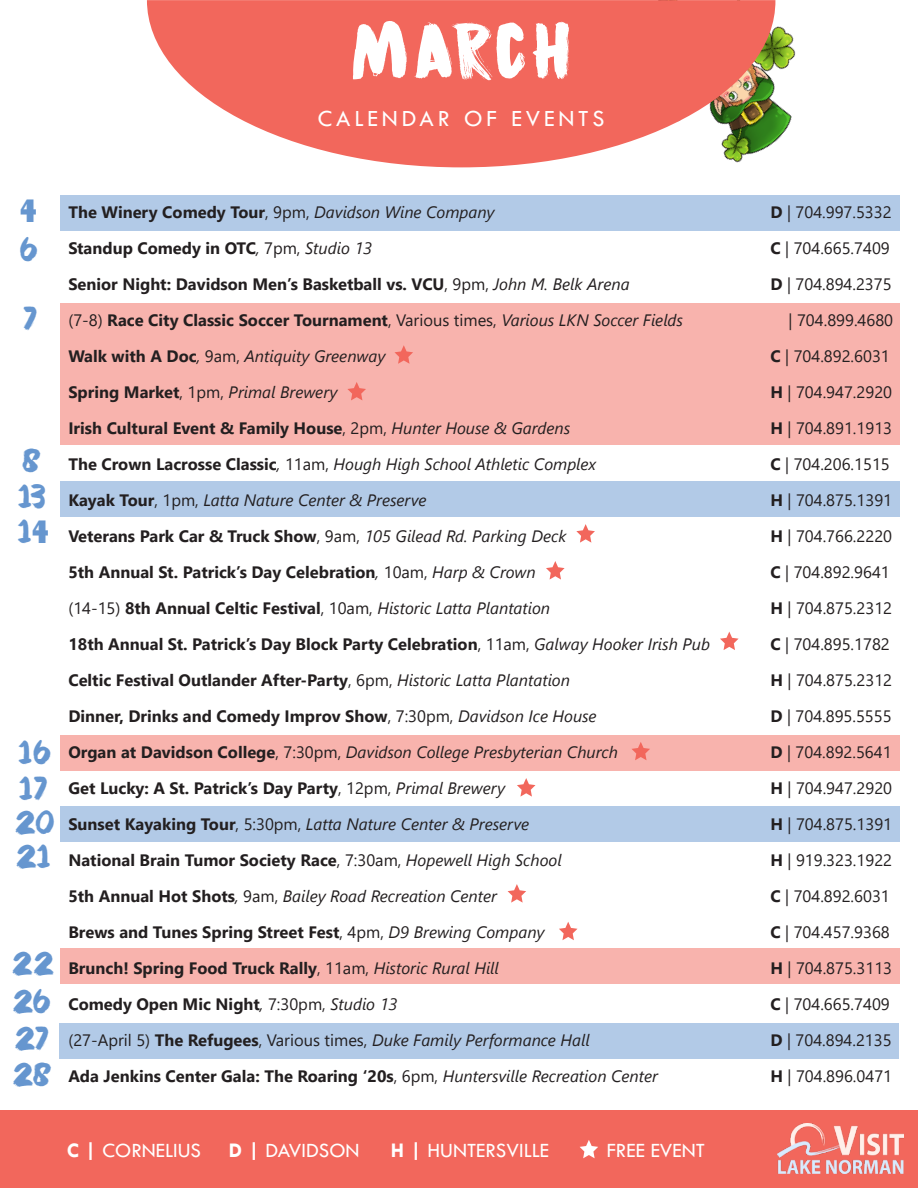
<style>
.page{position:relative;width:918px;height:1188px;background:#fff}
.page>*{position:absolute;margin:0;border:0;box-sizing:border-box;transform-origin:0 0}
.t1{font:69px "DK Cinnabar Brush";letter-spacing:.025em;color:#fff}
.t2{font:30px "DK Cinnabar Brush";letter-spacing:-.045em;color:#6696cf}
.t3{font:800 condensed 30px "Gill Sans";color:#6696cf}
.t4{font:24px "Tw Cen";letter-spacing:.16em;color:#fff}
.t5{font:21px "Tw Cen";color:#fff}
.t6{font:700 16.5px "Segoe UI";color:#231f20}
.t7{font:16.5px "Segoe UI";color:#231f20}
.t8{font:italic 16.5px "Segoe UI";color:#231f20}
.s1{font-family:"Gill Sans";font-weight:800;font-stretch:condensed}
.s2{font-weight:400}
.s3{font-weight:400;font-style:italic}
.s4{font-weight:700}
.s5{font-weight:700;font-style:normal}
.s6{font-style:normal}
.s7{font-style:italic}
</style>
<div class="page">
<div style="left:60px;top:1023px;width:839px;height:36px;background:#b2cae7"></div>
<div style="left:60px;top:948px;width:840px;height:36px;background:#f8b3ad"></div>
<div style="left:60px;top:481px;width:840px;height:36px;background:#b2cae7"></div>
<div style="left:60px;top:735px;width:840px;height:36px;background:#f8b3ad"></div>
<div style="left:60px;top:303px;width:840px;height:142px;background:#f8b3ad"></div>
<img style="left:776px;top:26px;width:20px;height:115px">
<div style="left:60px;top:195px;width:840px;height:36px;background:#b2cae7"></div>
<div style="left:60px;top:806px;width:840px;height:36px;background:#b2cae7"></div>
<div style="left:1px;top:1111px;width:917px;height:77px;background:#f2675c"></div>
<svg style="left:347px;top:382px;width:19px;height:18px"></svg>
<svg style="left:517px;top:778px;width:18px;height:19px"></svg>
<svg style="left:580px;top:1140px;width:18px;height:18px"></svg>
<svg style="left:632px;top:742px;width:18px;height:18px"></svg>
<svg style="left:559px;top:922px;width:19px;height:18px"></svg>
<svg style="left:576px;top:524px;width:19px;height:19px"></svg>
<svg style="left:147px;top:0;width:629px;height:167px;fill:#f2675c"></svg>
<img style="left:777px;top:1124px;width:127px;height:50px">
<svg style="left:394px;top:345px;width:19px;height:19px"></svg>
<svg style="left:508px;top:884px;width:18px;height:19px"></svg>
<svg style="left:546px;top:561px;width:19px;height:19px"></svg>
<svg style="left:720px;top:632px;width:19px;height:18px"></svg>
<p class="t1" style="left:351px;top:3px;width:222px">MARCH</p>
<p class="t4" style="left:318px;top:104px;width:288px">CALENDAR OF EVENTS</p>
<p class="t3" style="left:20px;top:192px;width:19px">4</p>
<p class="t2" style="left:19px;top:228px;width:20px">6</p>
<p class="t2" style="left:23px;top:297px;width:16px">7</p>
<p class="t2" style="left:22px;top:439px;width:21px">8</p>
<p class="t2" style="left:18px;top:476px;width:30px">13</p>
<p class="t2" style="left:17px;top:510px;width:34px">1<span class="s1">4</span></p>
<p class="t2" style="left:18px;top:731px;width:35px">16</p>
<p class="t2" style="left:19px;top:767px;width:31px">17</p>
<p class="t2" style="left:15px;top:801px;width:42px">20</p>
<p class="t2" style="left:16px;top:836px;width:37px">21</p>
<p class="t2" style="left:12px;top:942px;width:45px">22</p>
<p class="t2" style="left:12px;top:981px;width:40px">26</p>
<p class="t2" style="left:14px;top:1017px;width:36px">27</p>
<p class="t2" style="left:12px;top:1053px;width:41px">28</p>
<p class="t6" style="left:68px;top:196px;width:428px">The Winery Comedy Tour<span class="s2">, 9pm,</span> <span class="s3">Davidson Wine Company</span></p>
<p class="t7" style="left:770px;top:196px;width:123px"><span class="s4">D</span> | 704.997.5332</p>
<p class="t6" style="left:68px;top:232px;width:305px">Standup Comedy in OTC<span class="s3">,</span> <span class="s2">7pm,</span> <span class="s3">Studio 13</span></p>
<p class="t7" style="left:770px;top:232px;width:121px"><span class="s4">C</span> | 704.665.7409</p>
<p class="t6" style="left:68px;top:268px;width:563px">Senior Night: Davidson Men’s Basketball vs. VCU<span class="s2">, 9pm,</span> <span class="s3">John M. Belk Arena</span></p>
<p class="t7" style="left:770px;top:268px;width:123px"><span class="s4">D</span> | 704.894.2375</p>
<p class="t6" style="left:68px;top:304px;width:616px"><span class="s2">(7-8)</span> Race City Classic Soccer Tournament<span class="s2">, Various times,</span> <span class="s3">Various LKN Soccer Fields</span></p>
<p class="t7" style="left:789px;top:304px;width:106px">| 704.899.4680</p>
<p class="t8" style="left:68px;top:340px;width:319px"><span class="s5">Walk with A Doc</span>, <span class="s6">9am,</span> Antiquity Greenway</p>
<p class="t7" style="left:770px;top:340px;width:121px"><span class="s4">C</span> | 704.892.6031</p>
<p class="t8" style="left:68px;top:376px;width:271px"><span class="s5">Spring Market</span><span class="s6">, 1pm,</span> Primal Brewery</p>
<p class="t7" style="left:770px;top:376px;width:123px"><span class="s4">H</span> | 704.947.2920</p>
<p class="t6" style="left:68px;top:412px;width:503px">Irish Cultural Event &amp; Family House<span class="s2">, 2pm,</span> <span class="s3">Hunter House &amp; Gardens</span></p>
<p class="t7" style="left:770px;top:412px;width:123px"><span class="s4">H</span> | 704.891.1913</p>
<p class="t8" style="left:68px;top:448px;width:529px"><span class="s5">The Crown Lacrosse Classic</span>, <span class="s6">11am,</span> Hough High School Athletic Complex</p>
<p class="t7" style="left:770px;top:448px;width:121px"><span class="s4">C</span> | 704.206.1515</p>
<p class="t8" style="left:68px;top:484px;width:360px"><span class="s5">Kayak Tour</span><span class="s6">, 1pm,</span> Latta Nature Center &amp; Preserve</p>
<p class="t7" style="left:770px;top:484px;width:123px"><span class="s4">H</span> | 704.875.1391</p>
<p class="t6" style="left:68px;top:520px;width:500px">Veterans Park Car &amp; Truck Show<span class="s2">, 9am,</span> <span class="s3">105 Gilead Rd. Parking Deck</span></p>
<p class="t7" style="left:770px;top:520px;width:123px"><span class="s4">H</span> | 704.766.2220</p>
<p class="t6" style="left:68px;top:556px;width:469px">5th Annual St. Patrick’s Day Celebration<span class="s3">,</span> <span class="s2">10am,</span> <span class="s3">Harp &amp; Crown</span></p>
<p class="t7" style="left:770px;top:556px;width:121px"><span class="s4">C</span> | 704.892.9641</p>
<p class="t6" style="left:68px;top:592px;width:483px"><span class="s2">(14-15)</span> 8th Annual Celtic Festival<span class="s2">, 10am,</span> <span class="s3">Historic Latta Plantation</span></p>
<p class="t7" style="left:770px;top:592px;width:123px"><span class="s4">H</span> | 704.875.2312</p>
<p class="t6" style="left:68px;top:628px;width:643px">18th Annual St. Patrick’s Day Block Party Celebration<span class="s2">, 11am,</span> <span class="s3">Galway Hooker Irish Pub</span></p>
<p class="t7" style="left:770px;top:628px;width:121px"><span class="s4">C</span> | 704.895.1782</p>
<p class="t6" style="left:68px;top:664px;width:503px">Celtic Festival Outlander After-Party<span class="s2">, 6pm,</span> <span class="s3">Historic Latta Plantation</span></p>
<p class="t7" style="left:770px;top:664px;width:123px"><span class="s4">H</span> | 704.875.2312</p>
<p class="t6" style="left:68px;top:700px;width:530px">Dinner, Drinks and Comedy Improv Show<span class="s2">, 7:30pm,</span> <span class="s3">Davidson Ice House</span></p>
<p class="t7" style="left:770px;top:700px;width:123px"><span class="s4">D</span> | 704.895.5555</p>
<p class="t8" style="left:68px;top:736px;width:551px"><span class="s5">Organ at Davidson College</span><span class="s6">, 7:30pm,</span> Davidson College Presbyterian Church</p>
<p class="t7" style="left:770px;top:736px;width:123px"><span class="s4">D</span> | 704.892.5641</p>
<p class="t6" style="left:68px;top:772px;width:438px">Get Lucky: A St. Patrick’s Day Party<span class="s2">, 12pm,</span> <span class="s3">Primal Brewery</span></p>
<p class="t7" style="left:770px;top:772px;width:123px"><span class="s4">H</span> | 704.947.2920</p>
<p class="t8" style="left:68px;top:808px;width:462px"><span class="s5">Sunset Kayaking Tour</span><span class="s6">, 5:30pm,</span> Latta Nature Center &amp; Preserve</p>
<p class="t7" style="left:770px;top:808px;width:123px"><span class="s4">H</span> | 704.875.1391</p>
<p class="t6" style="left:68px;top:844px;width:495px">National Brain Tumor Society Race<span class="s2">, 7:30am,</span> <span class="s3">Hopewell High School</span></p>
<p class="t7" style="left:770px;top:844px;width:123px"><span class="s4">H</span> | 919.323.1922</p>
<p class="t8" style="left:68px;top:880px;width:430px"><span class="s5">5th Annual Hot Shots</span>, <span class="s6">9am,</span> Bailey Road Recreation Center</p>
<p class="t7" style="left:770px;top:880px;width:121px"><span class="s4">C</span> | 704.892.6031</p>
<p class="t6" style="left:68px;top:916px;width:478px">Brews and Tunes Spring Street Fest<span class="s2">, 4pm,</span> <span class="s3">D9 Brewing Company</span></p>
<p class="t7" style="left:770px;top:916px;width:121px"><span class="s4">C</span> | 704.457.9368</p>
<p class="t6" style="left:68px;top:952px;width:432px">Brunch! Spring Food Truck Rally<span class="s2">, 11am,</span> <span class="s3">Historic Rural Hill</span></p>
<p class="t7" style="left:770px;top:952px;width:123px"><span class="s4">H</span> | 704.875.3113</p>
<p class="t6" style="left:68px;top:988px;width:331px">Comedy Open Mic Night<span class="s3">,</span> <span class="s2">7:30pm,</span> <span class="s3">Studio 13</span></p>
<p class="t7" style="left:770px;top:988px;width:121px"><span class="s4">C</span> | 704.665.7409</p>
<p class="t7" style="left:68px;top:1024px;width:523px">(27-April 5) <span class="s4">The Refugees</span>, Various times, <span class="s7">Duke Family Performance Hall</span></p>
<p class="t7" style="left:770px;top:1024px;width:123px"><span class="s4">D</span> | 704.894.2135</p>
<p class="t6" style="left:68px;top:1060px;width:591px">Ada Jenkins Center Gala: The Roaring ‘20s<span class="s2">, 6pm,</span> <span class="s3">Huntersville Recreation Center</span></p>
<p class="t7" style="left:770px;top:1060px;width:123px"><span class="s4">H</span> | 704.896.0471</p>
<p class="t5" style="left:67px;top:1137px;width:136px"><span class="s4">C |</span> CORNELIUS</p>
<p class="t5" style="left:229px;top:1137px;width:132px"><span class="s4">D |</span> DAVIDSON</p>
<p class="t5" style="left:391px;top:1137px;width:160px"><span class="s4">H |</span> HUNTERSVILLE</p>
<p class="t5" style="left:607px;top:1137px;width:100px">FREE EVENT</p>
</div>
